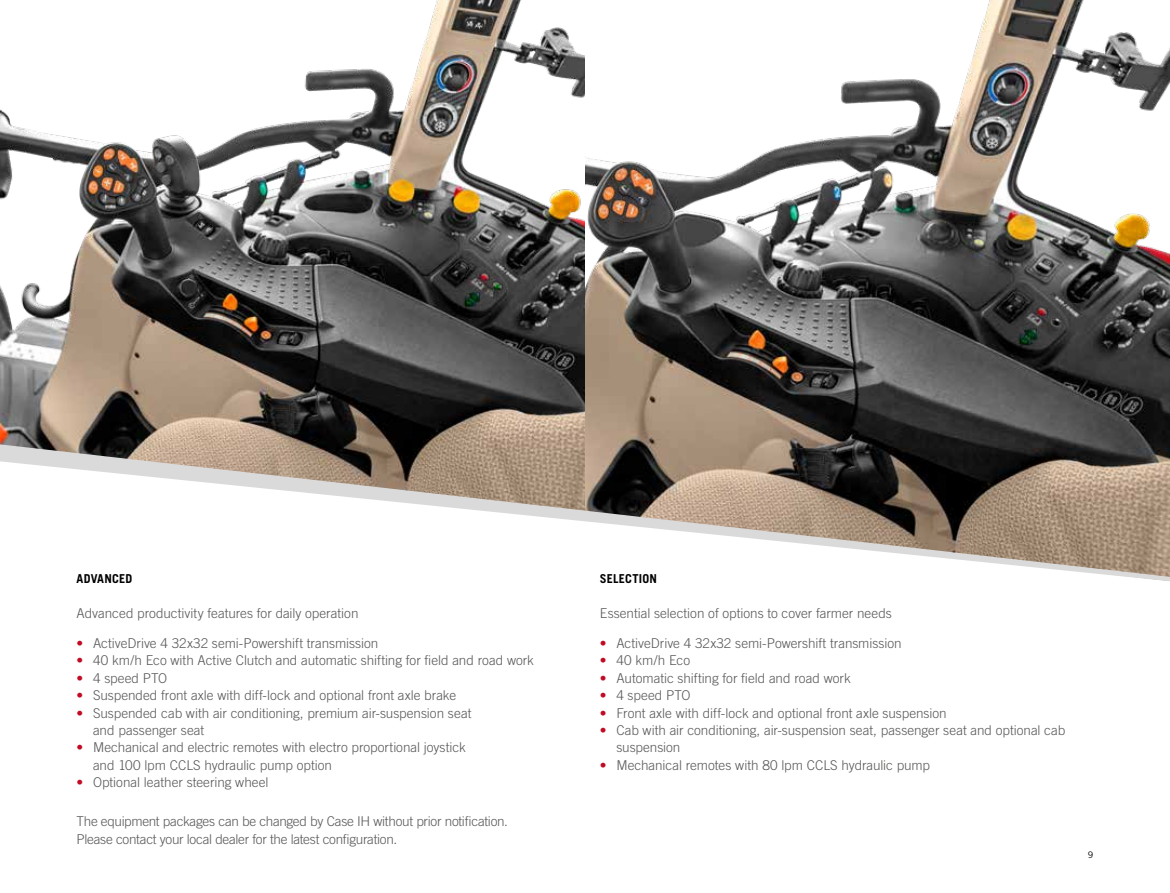
<style>
.page{position:relative;width:1170px;height:893px;background:#fff}
.page>*{position:absolute;margin:0;border:0;box-sizing:border-box;transform-origin:0 0}
.t1{font:300 13.5px/17.4px "Trade Gothic LT Pro";letter-spacing:-.005em;color:#575756}
.t2{font:700 12.3px "Trade Gothic LT Pro";letter-spacing:.01em;color:#000}
.t3{font:9px "Trade Gothic LT Pro";color:#000}
.s1{color:#c10b25}
</style>
<div class="page">
<img style="left:0;top:0;width:585px;height:444px">
<img style="left:585px;top:0;width:584px;height:444px">
<svg style="left:0;top:444px;width:1169px;height:137px"></svg>
<p class="t2" style="left:77px;top:571px;width:57px">ADVANCED</p>
<p class="t1" style="left:77px;top:604px;width:283px">Advanced productivity features for daily operation</p>
<p class="t1" style="left:77px;top:634px;width:303px"><span class="s1">•</span> ActiveDrive 4 32x32 semi-Powershift transmission</p>
<p class="t1" style="left:77px;top:652px;width:459px"><span class="s1">•</span> 40 km/h Eco with Active Clutch and automatic shifting for field and road work</p>
<p class="t1" style="left:77px;top:669px;width:92px"><span class="s1">•</span> 4 speed PTO</p>
<p class="t1" style="left:77px;top:686px;width:381px"><span class="s1">•</span> Suspended front axle with diff-lock and optional front axle brake</p>
<p class="t1" style="left:93px;top:704px;width:380px;text-indent:-16px"><span class="s1">•</span> Suspended cab with air conditioning, premium air-suspension seat and passenger seat</p>
<p class="t1" style="left:93px;top:739px;width:374px;text-indent:-16px"><span class="s1">•</span> Mechanical and electric remotes with electro proportional joystick and 100 lpm CCLS hydraulic pump option</p>
<p class="t1" style="left:77px;top:773px;width:193px"><span class="s1">•</span> Optional leather steering wheel</p>
<p class="t1" style="left:77px;top:812px;width:433px">The equipment packages can be changed by Case IH without prior notification.<br>Please contact your local dealer for the latest configuration.</p>
<p class="t2" style="left:600px;top:571px;width:58px">SELECTION</p>
<p class="t1" style="left:600px;top:604px;width:293px">Essential selection of options to cover farmer needs</p>
<p class="t1" style="left:600px;top:634px;width:303px"><span class="s1">•</span> ActiveDrive 4 32x32 semi-Powershift transmission</p>
<p class="t1" style="left:600px;top:652px;width:92px"><span class="s1">•</span> 40 km/h Eco</p>
<p class="t1" style="left:600px;top:669px;width:252px"><span class="s1">•</span> Automatic shifting for field and road work</p>
<p class="t1" style="left:600px;top:686px;width:92px"><span class="s1">•</span> 4 speed PTO</p>
<p class="t1" style="left:600px;top:704px;width:348px"><span class="s1">•</span> Front axle with diff-lock and optional front axle suspension</p>
<p class="t1" style="left:616px;top:721px;width:450px;text-indent:-16px"><span class="s1">•</span> Cab with air conditioning, air-suspension seat, passenger seat and optional cab suspension</p>
<p class="t1" style="left:600px;top:756px;width:332px"><span class="s1">•</span> Mechanical remotes with 80 lpm CCLS hydraulic pump</p>
<p class="t3" style="left:1087px;top:849px;width:7px">9</p>
</div>
